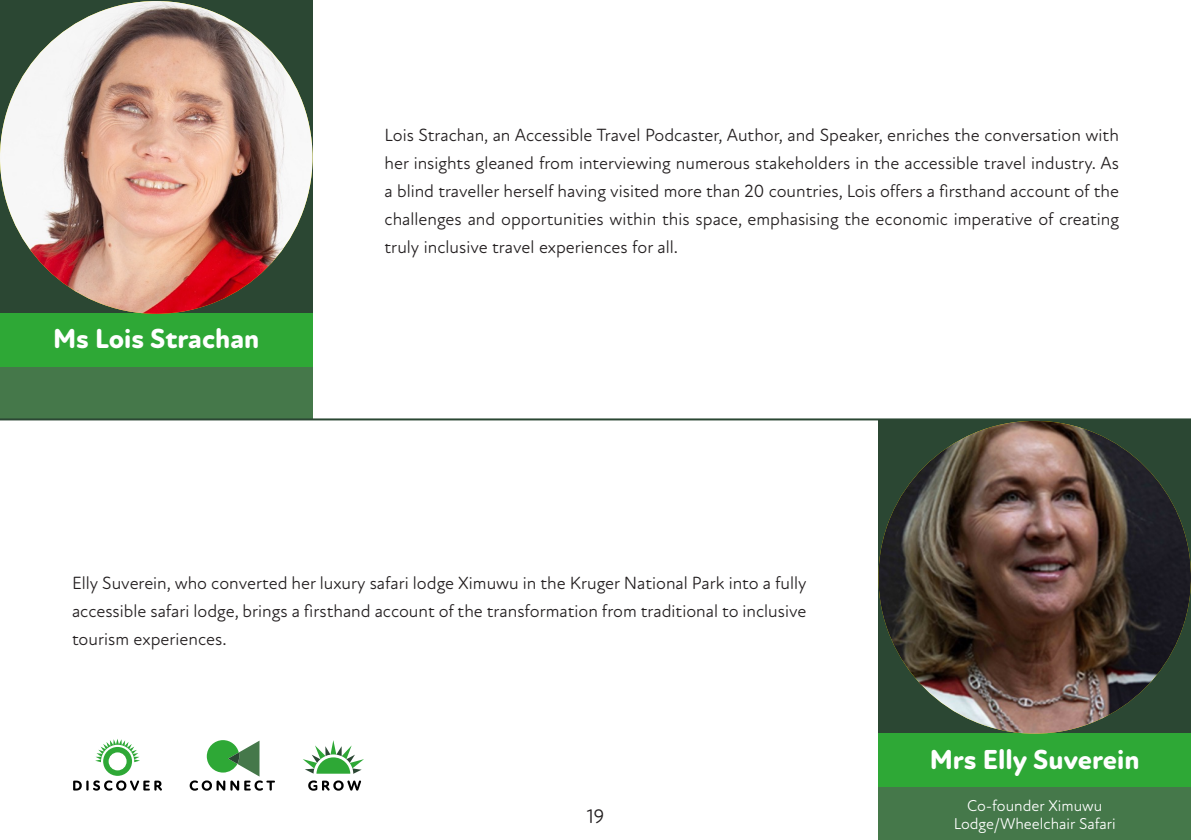
<style>
.page{position:relative;width:1191px;height:840px;background:#fff}
.page>*{position:absolute;margin:0;border:0;box-sizing:border-box;transform-origin:0 0}
.t1{font:800 28px "New Atten Round";color:#fff}
.t2{font:20px "New Atten Round";color:#231f20}
.t3{font:18px/28px "New Atten Round";color:#231f20;text-align:justify}
.t4{font:16px "New Atten Round";color:#fff}
</style>
<div class="page">
<div style="left:0;top:0;width:312px;height:313px;background:#2b4733"></div>
<div style="left:878px;top:419px;width:313px;height:314px;background:#2b4733"></div>
<div style="left:0;top:366px;width:312px;height:53px;background:#45784a"></div>
<div style="left:0;top:313px;width:312px;height:53px;background:#2ea836"></div>
<div style="left:878px;top:786px;width:313px;height:53px;background:#45784a"></div>
<div style="left:878px;top:733px;width:313px;height:53px;background:#2ea836"></div>
<svg style="left:303px;top:740px;width:61px;height:33px"></svg>
<svg style="left:73px;top:739px;width:89px;height:51px"></svg>
<svg style="left:190px;top:740px;width:85px;height:50px"></svg>
<svg style="left:308px;top:780px;width:53px;height:10px"></svg>
<hr style="left:0;top:418px;width:1191px;height:2px;background:#2b4733">
<img style="left:0;top:1px;width:312px;height:312px;border-radius:156px">
<img style="left:878px;top:420px;width:313px;height:313px;border-radius:156px">
<p class="t1" style="left:53px;top:322px;width:208px">Ms Lois Strachan</p>
<p class="t3" style="left:384px;top:121px;width:736px">Lois Strachan, an Accessible Travel Podcaster, Author, and Speaker, enriches the conversation with her insights gleaned from interviewing numerous stakeholders in the accessible travel industry. As a blind traveller herself having visited more than 20 countries, Lois offers a firsthand account of the challenges and opportunities within this space, emphasising the economic imperative of creating truly inclusive travel experiences for all.</p>
<p class="t3" style="left:72px;top:568px;width:736px">Elly Suverein, who converted her luxury safari lodge Ximuwu in the Kruger National Park into a fully accessible safari lodge, brings a firsthand account of the transformation from traditional to inclusive tourism experiences.</p>
<p class="t2" style="left:587px;top:803px;width:19px">19</p>
<p class="t1" style="left:929px;top:742px;width:211px">Mrs Elly Suverein</p>
<p class="t4" style="left:967px;top:795px;width:137px">Co-founder Ximuwu</p>
<p class="t4" style="left:953px;top:813px;width:164px">Lodge/Wheelchair Safari</p>
</div>
